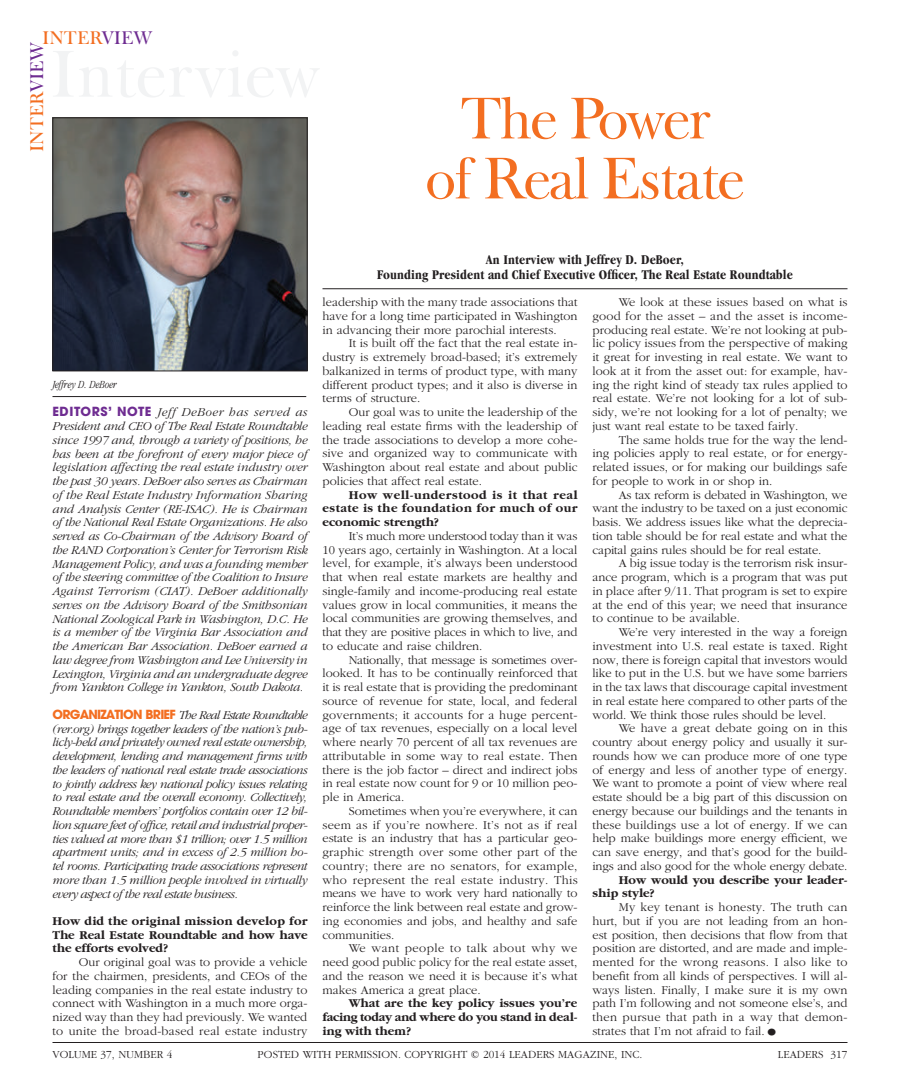
<style>
.page{position:relative;width:900px;height:1080px;background:#fff}
.page>*{position:absolute;margin:0;border:0;box-sizing:border-box;transform-origin:0 0}
.t1{font:60px/60px "Frys Baskerville BT";letter-spacing:-.04em;color:#f36e21;text-align:center}
.t2{font:18.75px "Frys Baskerville BT";color:#f36e21}
.t3{font:700 condensed 13.75px/15px "Garamond";letter-spacing:.01em;color:#231f20;text-align:center}
.t4{font:300 12.5px/13.8px "Garamond";color:#231f20;text-align:justify}
.t5{font:italic 300 12.5px/13.8px "Garamond";letter-spacing:-.04em;color:#231f20;text-align:justify}
.t6{font:700 12.5px/13.8px "Garamond";color:#231f20;text-align:justify}
.t7{font:300 11.25px "Garamond";color:#231f20}
.t8{font:italic 300 condensed 11.25px "Garamond";color:#231f20}
.s1{color:#6e2c91}
.s2{font-family:"Avant Garde";font-weight:700;font-style:normal;color:#6e2c91}
.s3{font-family:"Avant Garde";font-weight:700;font-style:normal;color:#f36e21}
.s4{font-size:22.5px}
</style>
<div class="page">
<img style="left:54px;top:120px;width:252px;height:249px">
<div style="left:52px;top:118px;width:256px;height:253px;border:1px solid #231f20"></div>
<hr style="left:52px;top:396px;width:254px;height:1px;background:#231f20">
<hr style="left:322px;top:288px;width:526px;height:1px;background:#231f20">
<hr style="left:52px;top:1042px;width:796px;height:1px;background:#231f20">
<h2 class="t2" style="left:42px;top:26px;width:112px">INTER<span class="s1">VIEW</span></h2>
<h2 class="t2" style="left:25px;top:152px;width:112px;rotate:-90deg">INTER<span class="s1">VIEW</span></h2>
<h1 class="t1" style="left:425px;top:87px;width:321px">The Power<br>of Real Estate</h1>
<p class="t8" style="left:53px;top:378px;width:66px">Jeffrey D. DeBoer</p>
<p class="t5" style="left:52px;top:406px;width:258px"><span class="s2">EDITORS’ NOTE</span> Jeff DeBoer has served as President and CEO of The Real Estate Roundtable since 1997 and, through a variety of positions, he has been at the forefront of every major piece of legislation affecting the real estate industry over the past 30 years. DeBoer also serves as Chairman of the Real Estate Industry Information Sharing and Analysis Center (RE-ISAC). He is Chairman of the National Real Estate Organizations. He also served as Co-Chairman of the Advisory Board of the RAND Corporation’s Center for Terrorism Risk Management Policy, and was a founding member of the steering committee of the Coalition to Insure Against Terrorism (CIAT). DeBoer additionally serves on the Advisory Board of the Smithsonian National Zoological Park in Washington, D.C. He is a member of the Virginia Bar Association and the American Bar Association. DeBoer earned a law degree from Washington and Lee University in Lexington, Virginia and an undergraduate degree from Yankton College in Yankton, South Dakota.</p>
<p class="t5" style="left:52px;top:708px;width:258px;text-align:left"><span class="s3">ORGANIZATION BRIEF</span> The Real Estate Roundtable (rer.org) brings together leaders of the nation’s pub&shy;licly-held and privately owned real estate ownership, development, lending and management firms with the leaders of national real estate trade associations to jointly address key national policy issues relating to real estate and the overall economy. Collectively, Roundtable members’ portfolios contain over 12 bil&shy;lion square feet of office, retail and industrial proper&shy;ties valued at more than $1 trillion; over 1.5 million apartment units; and in excess of 2.5 million ho&shy;tel rooms. Participating trade associations represent more than 1.5 million people involved in virtually every aspect of the real estate business.</p>
<p class="t6" style="left:52px;top:914px;width:257px">How did the original mission develop for The Real Estate Roundtable and how have the efforts evolved?</p>
<p class="t4" style="left:52px;top:956px;width:257px;text-indent:26px">Our original goal was to provide a vehicle for the chairmen, presidents, and CEOs of the leading companies in the real estate industry to connect with Washington in a much more orga&shy;nized way than they had previously. We wanted to unite the broad-based real estate industry</p>
<p class="t3" style="left:377px;top:252px;width:417px">An Interview with Jeffrey D. DeBoer,<br>Founding President and Chief Executive Officer, The Real Estate Roundtable</p>
<p class="t4" style="left:322px;top:296px;width:257px">leadership with the many trade associations that have for a long time participated in Washington in advancing their more parochial interests.</p>
<p class="t4" style="left:322px;top:337px;width:256px;text-indent:26px">It is built off the fact that the real estate in&shy;dustry is extremely broad-based; it’s extremely balkanized in terms of product type, with many different product types; and it also is diverse in terms of structure.</p>
<p class="t4" style="left:322px;top:406px;width:256px;text-indent:26px">Our goal was to unite the leadership of the leading real estate firms with the leadership of the trade associations to develop a more cohe&shy;sive and organized way to communicate with Washington about real estate and about public policies that affect real estate.</p>
<p class="t6" style="left:322px;top:488px;width:257px;text-indent:26px">How well-understood is it that real estate is the foundation for much of our economic strength?</p>
<p class="t4" style="left:322px;top:529px;width:257px;text-indent:26px">It’s much more understood today than it was 10 years ago, certainly in Washington. At a local level, for example, it’s always been understood that when real estate markets are healthy and single-family and income-producing real estate values grow in local communities, it means the local communities are growing themselves, and that they are positive places in which to live, and to educate and raise children.</p>
<p class="t4" style="left:322px;top:653px;width:257px;text-indent:26px">Nationally, that message is sometimes over&shy;looked. It has to be continually reinforced that it is real estate that is providing the predominant source of revenue for state, local, and federal governments; it accounts for a huge percent&shy;age of tax revenues, especially on a local level where nearly 70 percent of all tax revenues are attributable in some way to real estate. Then there is the job factor – direct and indirect jobs in real estate now count for 9 or 10 million peo&shy;ple in America.</p>
<p class="t4" style="left:322px;top:804px;width:257px;text-indent:26px">Sometimes when you’re everywhere, it can seem as if you’re nowhere. It’s not as if real estate is an industry that has a particular geo&shy;graphic strength over some other part of the country; there are no senators, for example, who represent the real estate industry. This means we have to work very hard nationally to reinforce the link between real estate and grow&shy;ing economies and jobs, and healthy and safe communities.</p>
<p class="t4" style="left:322px;top:942px;width:257px;text-indent:26px">We want people to talk about why we need good public policy for the real estate asset, and the reason we need it is because it’s what makes America a great place.</p>
<p class="t6" style="left:322px;top:997px;width:257px;text-indent:26px">What are the key policy issues you’re facing today and where do you stand in deal&shy;ing with them?</p>
<p class="t4" style="left:593px;top:296px;width:257px;text-indent:26px">We look at these issues based on what is good for the asset – and the asset is income&shy;producing real estate. We’re not looking at pub&shy;lic policy issues from the perspective of making it great for investing in real estate. We want to look at it from the asset out: for example, hav&shy;ing the right kind of steady tax rules applied to real estate. We’re not looking for a lot of sub&shy;sidy, we’re not looking for a lot of penalty; we just want real estate to be taxed fairly.</p>
<p class="t4" style="left:593px;top:433px;width:256px;text-indent:26px">The same holds true for the way the lend&shy;ing policies apply to real estate, or for energy&shy;related issues, or for making our buildings safe for people to work in or shop in.</p>
<p class="t4" style="left:593px;top:488px;width:257px;text-indent:26px">As tax reform is debated in Washington, we want the industry to be taxed on a just economic basis. We address issues like what the deprecia&shy;tion table should be for real estate and what the capital gains rules should be for real estate.</p>
<p class="t4" style="left:593px;top:557px;width:257px;text-indent:26px">A big issue today is the terrorism risk insur&shy;ance program, which is a program that was put in place after 9/11. That program is set to expire at the end of this year; we need that insurance to continue to be available.</p>
<p class="t4" style="left:593px;top:626px;width:257px;text-indent:26px">We’re very interested in the way a foreign investment into U.S. real estate is taxed. Right now, there is foreign capital that investors would like to put in the U.S. but we have some barriers in the tax laws that discourage capital investment in real estate here compared to other parts of the world. We think those rules should be level.</p>
<p class="t4" style="left:593px;top:722px;width:257px;text-indent:26px">We have a great debate going on in this country about energy policy and usually it sur&shy;rounds how we can produce more of one type of energy and less of another type of energy.<br>We want to promote a point of view where real estate should be a big part of this discussion on energy because our buildings and the tenants in these buildings use a lot of energy. If we can help make buildings more energy efficient, we can save energy, and that’s good for the build&shy;ings and also good for the whole energy debate.</p>
<p class="t6" style="left:593px;top:873px;width:257px;text-indent:26px">How would you describe your leader&shy;ship style?</p>
<p class="t4" style="left:593px;top:901px;width:257px;text-indent:26px">My key tenant is honesty. The truth can hurt, but if you are not leading from an hon&shy;est position, then decisions that flow from that position are distorted, and are made and imple&shy;mented for the wrong reasons. I also like to benefit from all kinds of perspectives. I will al&shy;ways listen. Finally, I make sure it is my own path I’m following and not someone else’s, and then pursue that path in a way that demon&shy;strates that I’m not afraid to fail.<span class="s4">•</span></p>
<p class="t7" style="left:52px;top:1048px;width:121px">VOLUME 37, NUMBER 4</p>
<p class="t7" style="left:258px;top:1048px;width:386px">POSTED WITH PERMISSION. COPYRIGHT © 2014 LEADERS MAGAZINE, INC.</p>
<p class="t7" style="left:778px;top:1048px;width:71px">LEADERS 317</p>
</div>
